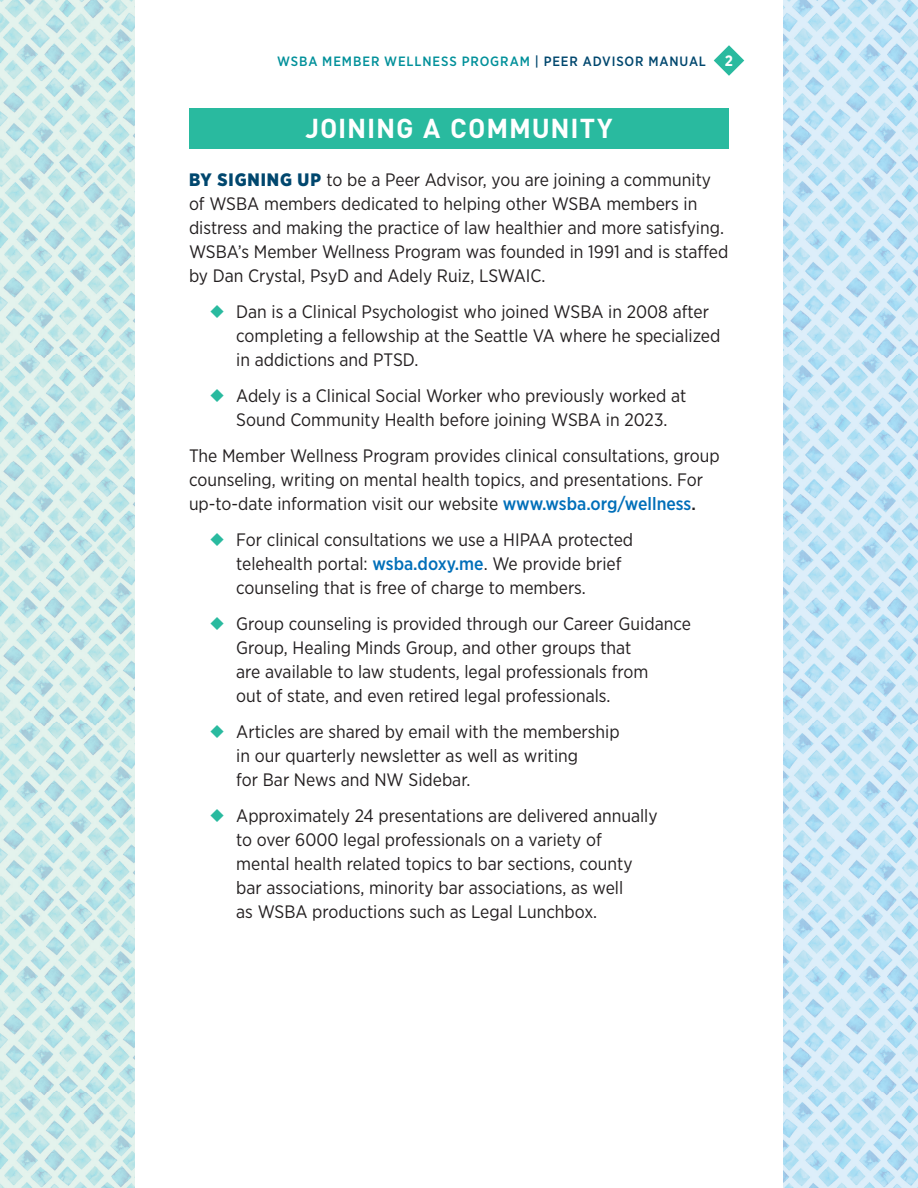
<style>
.page{position:relative;width:918px;height:1188px;background:#fff}
.page>*{position:absolute;margin:0;border:0;box-sizing:border-box;transform-origin:0 0}
.H2_Bar{font:700 27px "DINOT";letter-spacing:.03em;color:#fff}
.P1_Drop_Cap_2{font:18px/24px "Gotham Narrow";color:#231f20}
.P1{font:18px/24px "Gotham Narrow";color:#231f20}
.t1{font:700 15px "Gotham Narrow";color:#fff}
.t2{font:500 13.5px "Gotham Narrow";letter-spacing:.065em;color:#00909a}
.s1{color:#00476e}
.s2{font-weight:900;color:#00476e}
.s3{color:#29ba9f}
.s4{font-weight:500;color:#006fb9}
.s5{font-weight:500}
</style>
<div class="page">
<svg style="left:714px;top:45px;width:30px;height:31px"></svg>
<img style="left:783px;top:0;width:135px;height:1188px">
<img style="left:0;top:0;width:135px;height:1188px">
<div style="left:189px;top:108px;width:540px;height:41px;background:#29ba9f"></div>
<p class="t2" style="left:277px;top:53px;width:430px">WSBA MEMBER WELLNESS PROGRAM <span class="s1">| PEER ADVISOR MANUAL</span></p>
<p class="t1" style="left:725px;top:51px;width:10px">2</p>
<p class="H2_Bar" style="left:305px;top:111px;width:309px">JOINING A COMMUNITY</p>
<p class="P1_Drop_Cap_2" style="left:189px;top:167px;width:541px"><span class="s2">BY SIGNING UP</span> to be a Peer Advisor, you are joining a community of WSBA members dedicated to helping other WSBA members in distress and making the practice of law healthier and more satisfying.<br>WSBA’s Member Wellness Program was founded in 1991 and is staffed by Dan Crystal, PsyD and Adely Ruiz, LSWAIC.</p>
<p class="P1_Drop_Cap_2" style="left:236px;top:299px;width:486px;text-indent:-27px"><span class="s3">○</span> Dan is a Clinical Psychologist who joined WSBA in 2008 after completing a fellowship at the Seattle VA where he specialized in addictions and PTSD.</p>
<p class="P1_Drop_Cap_2" style="left:209px;top:383px;width:479px;text-align:center"><span class="s3">○</span> Adely is a Clinical Social Worker who previously worked at<br>Sound Community Health before joining WSBA in 2023.</p>
<p class="P1" style="left:189px;top:443px;width:532px">The Member Wellness Program provides clinical consultations, group counseling, writing on mental health topics, and presentations. For up-to-date information visit our website <span class="s4">www.wsba.org/wellness</span><span class="s5">.</span></p>
<p class="P1_Drop_Cap_2" style="left:236px;top:527px;width:399px;text-indent:-27px"><span class="s3">○</span> For clinical consultations we use a HIPAA protected telehealth portal: <span class="s4">wsba.doxy.me</span>. We provide brief counseling that is free of charge to members.</p>
<p class="P1_Drop_Cap_2" style="left:236px;top:611px;width:456px;text-indent:-27px"><span class="s3">○</span> Group counseling is provided through our Career Guidance Group, Healing Minds Group, and other groups that<br>are available to law students, legal professionals from<br>out of state, and even retired legal professionals.</p>
<p class="P1_Drop_Cap_2" style="left:236px;top:719px;width:385px;text-indent:-27px"><span class="s3">○</span> Articles are shared by email with the membership in our quarterly newsletter as well as writing<br>for Bar News and NW Sidebar.</p>
<p class="P1_Drop_Cap_2" style="left:236px;top:803px;width:423px;text-indent:-27px"><span class="s3">○</span> Approximately 24 presentations are delivered annually to over 6000 legal professionals on a variety of mental health related topics to bar sections, county bar associations, minority bar associations, as well<br>as WSBA productions such as Legal Lunchbox.</p>
</div>
